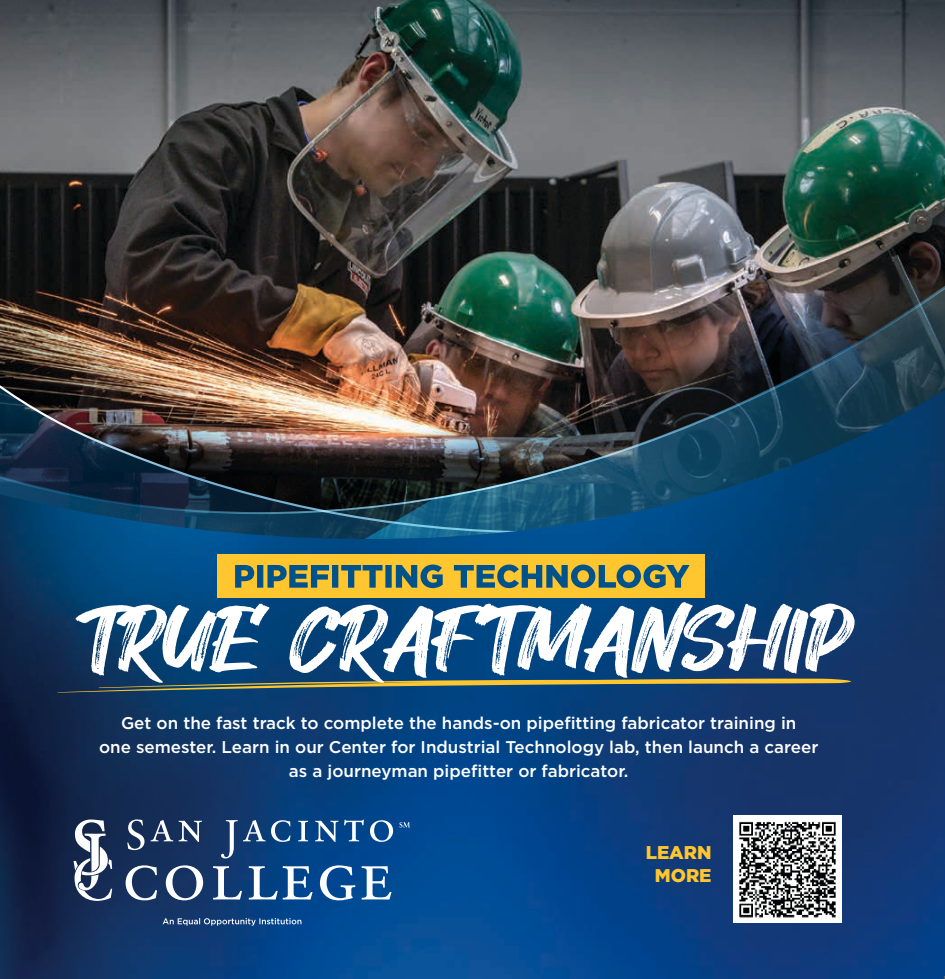
<style>
.page{position:relative;width:945px;height:979px;background:#fff}
.page>*{position:absolute;margin:0;border:0;box-sizing:border-box;transform-origin:0 0}
.t1{font:90.5px "Hey August";color:#fff}
.t2{font:900 18.38px/22px "Gotham";color:#ffc62f;text-align:center}
.t3{font:500 17px/24px "Gotham";color:#fff;text-align:center}
</style>
<div class="page">
<img style="left:0;top:0;width:945px;height:156px">
<img style="left:0;top:156px;width:945px;height:202px">
<img style="left:0;top:358px;width:945px;height:621px">
<div style="left:217px;top:554px;width:488px;height:43px;background:#ffc62f"></div>
<svg style="left:235px;top:564px;width:455px;height:24px"></svg>
<svg style="left:57px;top:678px;width:796px;height:14px;background:#4d615d"></svg>
<img style="left:734px;top:815px;width:107px;height:108px">
<svg style="left:74px;top:819px;width:38px;height:82px"></svg>
<svg style="left:126px;top:865px;width:31px;height:35px"></svg>
<svg style="left:166px;top:865px;width:37px;height:35px"></svg>
<svg style="left:213px;top:866px;width:29px;height:33px"></svg>
<svg style="left:249px;top:866px;width:64px;height:33px"></svg>
<svg style="left:320px;top:865px;width:35px;height:35px"></svg>
<svg style="left:362px;top:866px;width:30px;height:33px"></svg>
<svg style="left:127px;top:819px;width:17px;height:31px"></svg>
<svg style="left:151px;top:820px;width:22px;height:21px"></svg>
<svg style="left:179px;top:821px;width:23px;height:21px"></svg>
<svg style="left:221px;top:820px;width:70px;height:38px;background:#325a8b"></svg>
<svg style="left:298px;top:821px;width:10px;height:20px"></svg>
<svg style="left:315px;top:821px;width:23px;height:21px"></svg>
<svg style="left:344px;top:820px;width:20px;height:21px"></svg>
<svg style="left:370px;top:820px;width:23px;height:22px"></svg>
<svg style="left:399px;top:822px;width:11px;height:5px"></svg>
<svg style="left:163px;top:918px;width:138px;height:7px"></svg>
<h1 class="t1" style="left:76px;top:592px;width:775px">TRUE CRAFTMANSHIP</h1>
<p class="t3" style="left:99px;top:711px;width:721px">Get on the fast track to complete the hands-on pipefitting fabricator training in<br>one semester. Learn in our Center for Industrial Technology lab, then launch a career as a journeyman pipefitter or fabricator.</p>
<p class="t2" style="left:646px;top:841px;width:67px">LEARN<br>MORE</p>
</div>
